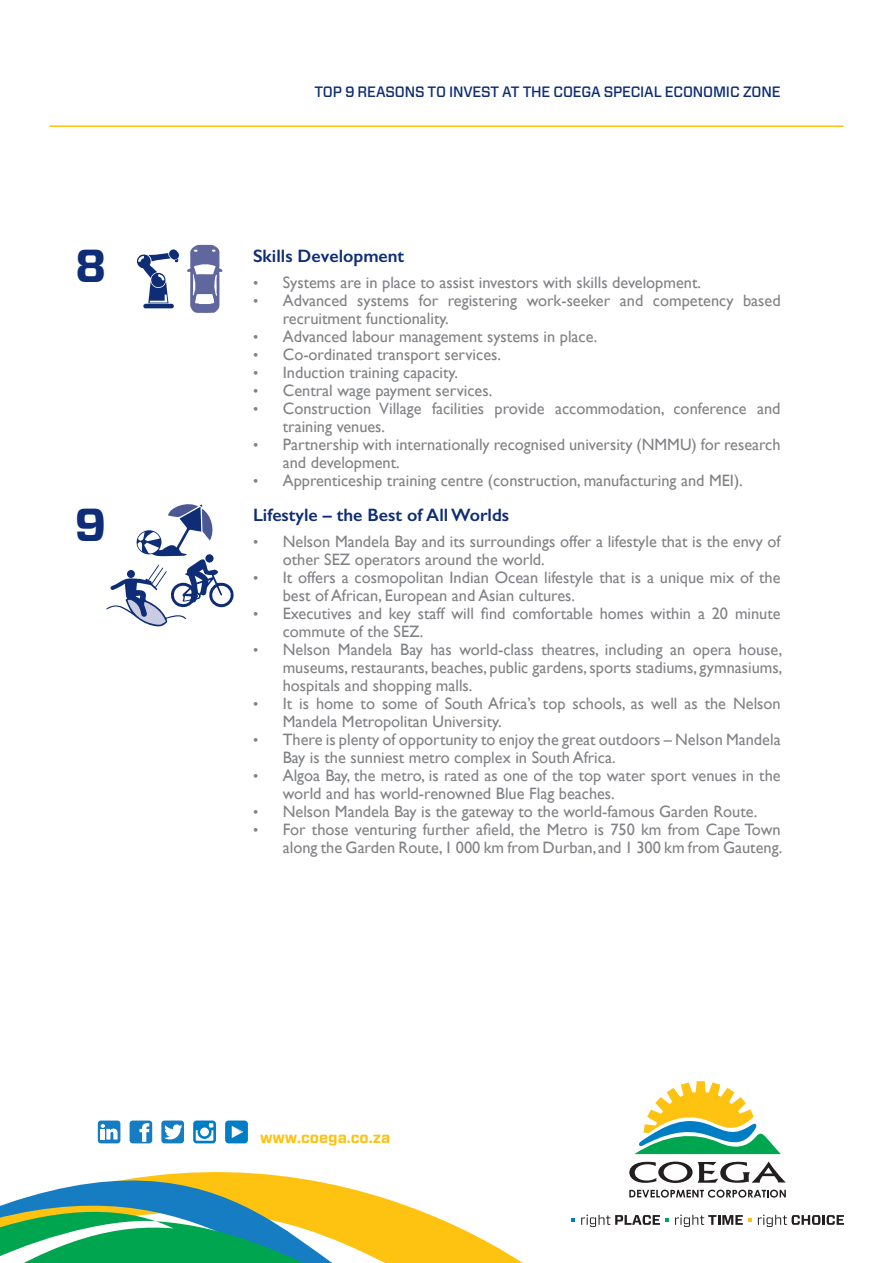
<style>
.page{position:relative;width:893px;height:1263px;background:#fff}
.page>*{position:absolute;margin:0;border:0;box-sizing:border-box;transform-origin:0 0}
.t1{font:700 46.2px "Vitesse Sans";color:#0e2d76}
.t2{font:600 18px "Gill Sans";color:#0e2d76}
.t3{font:16.5px/18px "Gill Sans";color:#808285}
.t4{font:700 15.15px "Vitesse Sans";color:#fec210}
.t5{font:500 15px "Vitesse Sans";letter-spacing:-.01em;color:#0e2d76}
.s1{font-size:15px}
</style>
<div class="page">
<svg style="left:0;top:1172px;width:523px;height:91px"></svg>
<svg style="left:629px;top:1081px;width:157px;height:116px"></svg>
<svg style="left:758px;top:1214px;width:86px;height:13px"></svg>
<svg style="left:581px;top:1214px;width:88px;height:13px"></svg>
<svg style="left:675px;top:1214px;width:77px;height:13px"></svg>
<svg style="left:571px;top:1218px;width:4px;height:3px"></svg>
<svg style="left:98px;top:1120px;width:22px;height:23px"></svg>
<svg style="left:101px;top:1124px;width:17px;height:15px"></svg>
<div style="left:130px;top:1120px;width:22px;height:23px;background:#177dc2;border-radius:3px"></div>
<svg style="left:139px;top:1123px;width:10px;height:19px"></svg>
<svg style="left:193px;top:1120px;width:23px;height:23px"></svg>
<svg style="left:196px;top:1123px;width:17px;height:18px"></svg>
<div style="left:225px;top:1120px;width:23px;height:23px;background:#007ec5;border-radius:4px"></div>
<svg style="left:232px;top:1126px;width:11px;height:12px"></svg>
<div style="left:161px;top:1120px;width:23px;height:23px;background:#177dc2;border-radius:3px"></div>
<svg style="left:164px;top:1124px;width:18px;height:15px"></svg>
<hr style="left:49px;top:125px;width:794px;height:2px;background:#fec210">
<svg style="left:137px;top:249px;width:42px;height:59px"></svg>
<svg style="left:187px;top:245px;width:35px;height:68px"></svg>
<svg style="left:106px;top:504px;width:128px;height:123px"></svg>
<p class="t1" style="left:75px;top:235px;width:33px">8</p>
<p class="t1" style="left:74px;top:494px;width:33px">9</p>
<p class="t5" style="left:314px;top:82px;width:468px">TOP 9 REASONS TO INVEST AT THE COEGA SPECIAL ECONOMIC ZONE</p>
<p class="t2" style="left:253px;top:245px;width:153px">Skills Development</p>
<p class="t3" style="left:253px;top:274px;width:450px"><span class="s1">•</span> Systems are in place to assist investors with skills development.</p>
<p class="t3" style="left:283px;top:292px;width:499px;text-indent:-30px"><span class="s1">•</span> Advanced systems for registering work-seeker and competency based recruitment functionality.</p>
<p class="t3" style="left:253px;top:328px;width:346px"><span class="s1">•</span> Advanced labour management systems in place.</p>
<p class="t3" style="left:253px;top:346px;width:249px"><span class="s1">•</span> Co-ordinated transport services.</p>
<p class="t3" style="left:253px;top:364px;width:207px"><span class="s1">•</span> Induction training capacity.</p>
<p class="t3" style="left:253px;top:382px;width:241px"><span class="s1">•</span> Central wage payment services.</p>
<p class="t3" style="left:283px;top:400px;width:499px;text-indent:-30px"><span class="s1">•</span> Construction Village facilities provide accommodation, conference and training venues.</p>
<p class="t3" style="left:283px;top:436px;width:499px;text-indent:-30px"><span class="s1">•</span> Partnership with internationally recognised university (NMMU) for research and development.</p>
<p class="t3" style="left:253px;top:472px;width:491px"><span class="s1">•</span> Apprenticeship training centre (construction, manufacturing and MEI).</p>
<p class="t2" style="left:253px;top:504px;width:258px">Lifestyle – the Best of All Worlds</p>
<p class="t3" style="left:283px;top:533px;width:499px;text-indent:-30px"><span class="s1">•</span> Nelson Mandela Bay and its surroundings offer a lifestyle that is the envy of other SEZ operators around the world.</p>
<p class="t3" style="left:283px;top:569px;width:499px;text-indent:-30px"><span class="s1">•</span> It offers a cosmopolitan Indian Ocean lifestyle that is a unique mix of the best of African, European and Asian cultures.</p>
<p class="t3" style="left:283px;top:605px;width:499px;text-indent:-30px"><span class="s1">•</span> Executives and key staff will find comfortable homes within a 20 minute commute of the SEZ.</p>
<p class="t3" style="left:283px;top:641px;width:501px;text-align:justify;text-indent:-30px"><span class="s1">•</span> Nelson Mandela Bay has world-class theatres, including an opera house, museums, restaurants, beaches, public gardens, sports stadiums, gymnasiums, hospitals and shopping malls.</p>
<p class="t3" style="left:283px;top:695px;width:499px;text-indent:-30px"><span class="s1">•</span> It is home to some of South Africa’s top schools, as well as the Nelson<br>Mandela Metropolitan University.</p>
<p class="t3" style="left:283px;top:731px;width:499px;text-indent:-30px"><span class="s1">•</span> There is plenty of opportunity to enjoy the great outdoors – Nelson Mandela<br>Bay is the sunniest metro complex in South Africa.</p>
<p class="t3" style="left:283px;top:767px;width:499px;text-indent:-30px"><span class="s1">•</span> Algoa Bay, the metro, is rated as one of the top water sport venues in the world and has world-renowned Blue Flag beaches.</p>
<p class="t3" style="left:253px;top:803px;width:506px"><span class="s1">•</span> Nelson Mandela Bay is the gateway to the world-famous Garden Route.</p>
<p class="t3" style="left:253px;top:821px;width:531px;text-align:right"><span class="s1">•</span> For those venturing further afield, the Metro is 750 km from Cape Town along the Garden Route,1 000 km from Durban,and 1 300 km from Gauteng.</p>
<p class="t4" style="left:260px;top:1128px;width:132px">www.coega.co.za</p>
</div>
